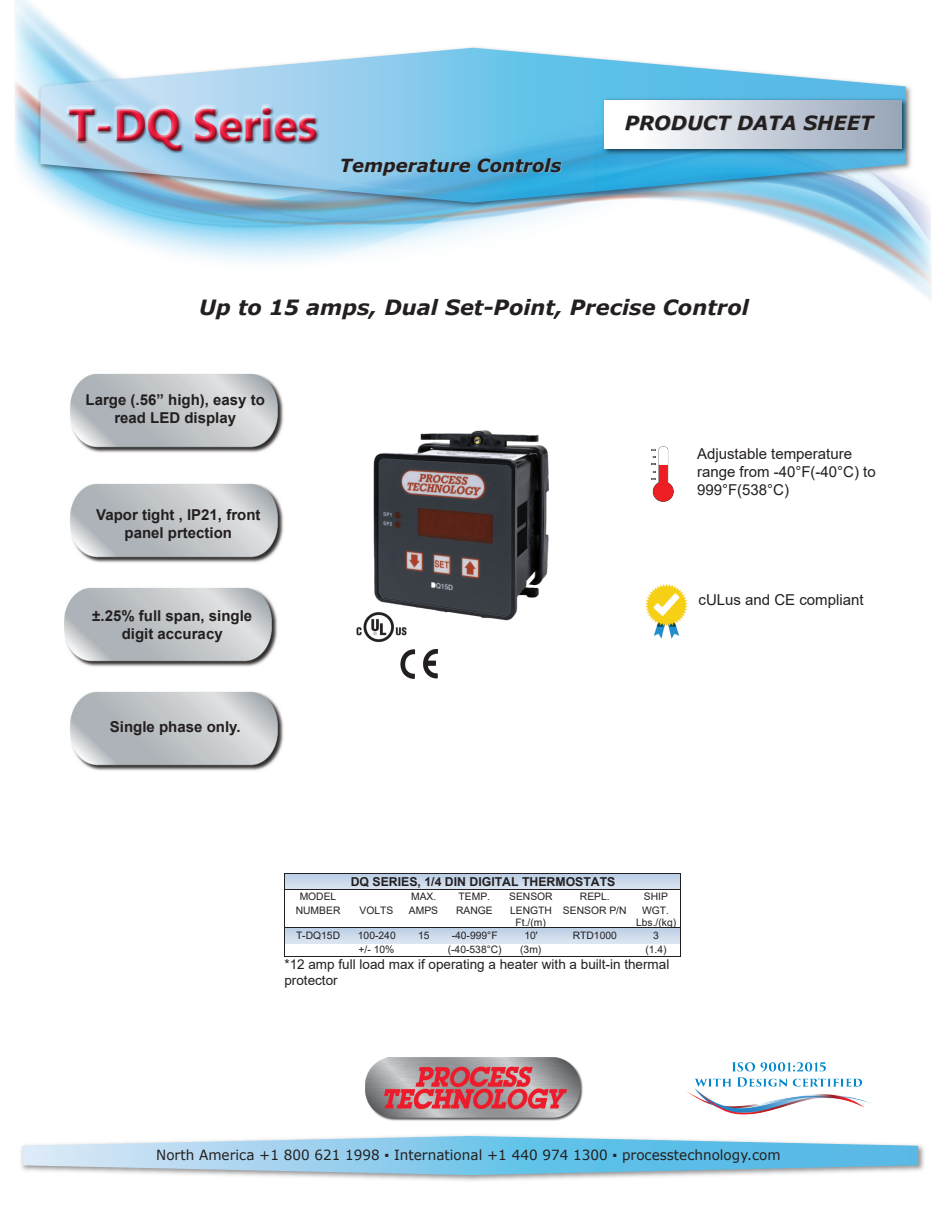
<style>
.page{position:relative;width:945px;height:1215px;background:#fff}
.page>*{position:absolute;margin:0;border:0;box-sizing:border-box;transform-origin:0 0}
.t1{font:700 45px "Myanmar Text";color:#eb1a3c}
.t2{font:italic 700 21px "Verdana";color:#231f20}
.t3{font:italic 700 19.5px "Verdana";color:#231f20}
.t4{font:italic 700 18px "Verdana";color:#231f20}
.t5{font:700 15px/18px "Arial";color:#231f20;text-align:center}
.t6{font:15px/18px "Arial";color:#231f20}
.t7{font:13.95px "Verdana";color:#231f20}
.t8{font:13.5px/16.2px "Arial";color:#231f20}
.t9{font:700 12.3px "Arial";color:#231f20}
.t10{font:10.35px "Arial";color:#231f20}
</style>
<div class="page">
<img style="left:15px;top:0;width:917px;height:300px">
<img style="left:36px;top:43px;width:878px;height:169px">
<svg style="left:40px;top:48px;width:866px;height:155px;background:#91cbe7"></svg>
<img style="left:600px;top:95px;width:311px;height:63px">
<div style="left:605px;top:100px;width:297px;height:49px;background:linear-gradient(to right,#fff,#94a3b7)"></div>
<img style="left:21px;top:1135px;width:903px;height:46px">
<svg style="left:22px;top:1136px;width:896px;height:39px;background:#9ad0e9"></svg>
<div style="left:626px;top:116px;width:250px;height:15px;background:#b2b7bc;opacity:.75"></div>
<img style="left:686px;top:1062px;width:185px;height:53px">
<img style="left:365px;top:1057px;width:218px;height:64px">
<div style="left:66px;top:104px;width:253px;height:43px;background:#fff;opacity:.6"></div>
<div style="left:66px;top:107px;width:254px;height:47px;background:#231f20;opacity:.5"></div>
<div style="left:342px;top:159px;width:220px;height:17px;background:#b2b7bc;opacity:.75"></div>
<img style="left:70px;top:373px;width:214px;height:80px">
<img style="left:70px;top:483px;width:214px;height:80px">
<img style="left:64px;top:587px;width:214px;height:80px">
<img style="left:70px;top:691px;width:214px;height:80px">
<img style="left:651px;top:446px;width:23px;height:56px">
<img style="left:645px;top:585px;width:43px;height:54px">
<img style="left:369px;top:639px;width:19px;height:4px">
<img style="left:400px;top:649px;width:38px;height:30px">
<img style="left:356px;top:430px;width:193px;height:209px">
<hr style="left:284px;top:873px;width:1px;height:84px;background:#231f20">
<hr style="left:680px;top:874px;width:1px;height:83px;background:#231f20">
<hr style="left:285px;top:873px;width:396px;height:1px;background:#231f20">
<hr style="left:285px;top:889px;width:396px;height:1px;background:#231f20">
<hr style="left:285px;top:927px;width:396px;height:1px;background:#231f20">
<hr style="left:285px;top:956px;width:396px;height:1px;background:#231f20">
<h1 class="t1" style="left:69px;top:99px;width:250px">T-DQ Series</h1>
<h3 class="t3" style="left:625px;top:109px;width:250px">PRODUCT DATA SHEET</h3>
<h3 class="t4" style="left:340px;top:152px;width:223px">Temperature Controls</h3>
<h2 class="t2" style="left:199px;top:292px;width:551px">Up to 15 amps, Dual Set-Point, Precise Control</h2>
<h3 class="t5" style="left:86px;top:391px;width:181px">Large (.56” high), easy to read LED display</h3>
<h3 class="t5" style="left:96px;top:506px;width:166px">Vapor tight , IP21, front panel prtection</h3>
<h3 class="t5" style="left:92px;top:607px;width:161px">±.25% full span, single digit accuracy</h3>
<h3 class="t5" style="left:110px;top:718px;width:132px">Single phase only.</h3>
<h3 class="t6" style="left:697px;top:444px;width:180px">Adjustable temperature range from -40°F(-40°C) to<br>999°F(538°C)</h3>
<h3 class="t6" style="left:699px;top:590px;width:167px">cULus and CE compliant</h3>
<p class="t9" style="left:351px;top:873px;width:266px">DQ SERIES, 1/4 DIN DIGITAL THERMOSTATS</p>
<p class="t10" style="left:300px;top:889px;width:38px">MODEL</p>
<p class="t10" style="left:411px;top:889px;width:27px">MAX.</p>
<p class="t10" style="left:459px;top:889px;width:33px">TEMP.</p>
<p class="t10" style="left:509px;top:889px;width:45px">SENSOR</p>
<p class="t10" style="left:580px;top:889px;width:31px">REPL.</p>
<p class="t10" style="left:644px;top:889px;width:26px">SHIP</p>
<p class="t10" style="left:296px;top:903px;width:46px">NUMBER</p>
<p class="t10" style="left:360px;top:903px;width:35px">VOLTS</p>
<p class="t10" style="left:409px;top:903px;width:31px">AMPS</p>
<p class="t10" style="left:456px;top:903px;width:38px">RANGE</p>
<p class="t10" style="left:510px;top:903px;width:118px">LENGTH SENSOR P/N</p>
<p class="t10" style="left:642px;top:903px;width:28px">WGT.</p>
<p class="t10" style="left:516px;top:915px;width:32px">Ft./(m)</p>
<p class="t10" style="left:636px;top:915px;width:42px">Lbs./(kg)</p>
<p class="t10" style="left:296px;top:928px;width:46px">T-DQ15D</p>
<p class="t10" style="left:358px;top:928px;width:39px">100-240</p>
<p class="t10" style="left:418px;top:928px;width:13px">15</p>
<p class="t10" style="left:452px;top:928px;width:47px">-40-999°F</p>
<p class="t10" style="left:524px;top:928px;width:15px">10'</p>
<p class="t10" style="left:573px;top:928px;width:46px">RTD1000</p>
<p class="t10" style="left:653px;top:928px;width:7px">3</p>
<p class="t10" style="left:359px;top:943px;width:37px">+/- 10%</p>
<p class="t10" style="left:448px;top:943px;width:55px">(-40-538°C)</p>
<p class="t10" style="left:520px;top:943px;width:23px">(3m)</p>
<p class="t10" style="left:645px;top:943px;width:23px">(1.4)</p>
<h3 class="t8" style="left:284px;top:956px;width:386px">*12 amp full load max if operating a heater with a built-in thermal protector</h3>
<h3 class="t7" style="left:156px;top:1145px;width:626px">North America +1 800 621 1998 ▪ International +1 440 974 1300 ▪ processtechnology.com</h3>
</div>
